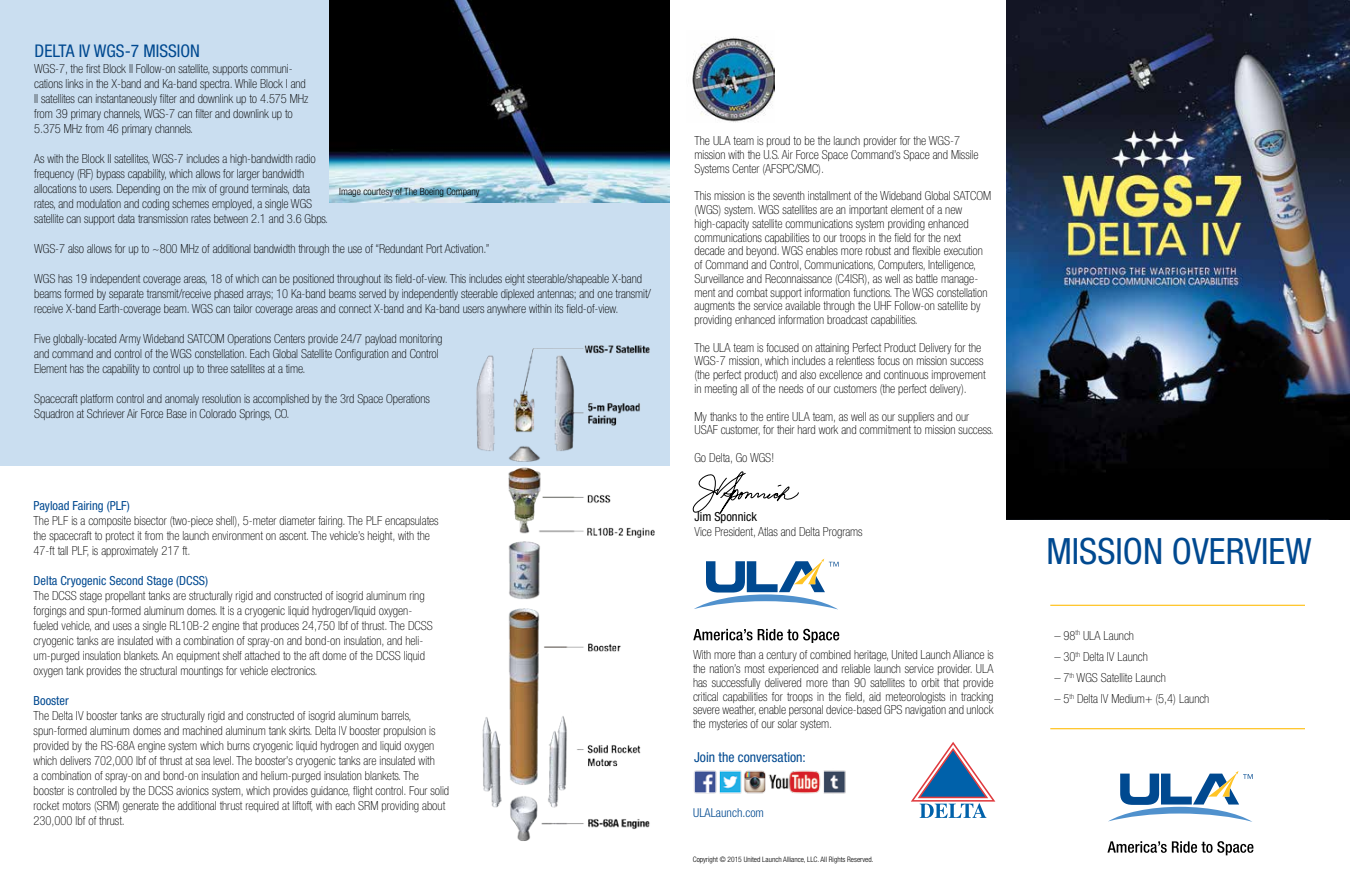
<style>
.page{position:relative;width:1350px;height:878px;background:#fff}
.page>*{position:absolute;margin:0;border:0;box-sizing:border-box;transform-origin:0 0}
.t1{font:condensed 36.25px "Helvetica Neue LT Std";color:#004990}
.t2{font:condensed 17.5px "Helvetica Neue LT Std";color:#004990}
.t3{font:condensed 13.75px "Helvetica Neue LT Std";color:#004990}
.t4{font:100 condensed 12.5px/15px "Helvetica Neue LT Std";color:#000}
.t5{font:condensed 12.5px "Helvetica Neue LT Std";color:#004990}
.t6{font:condensed 12.5px "Helvetica Neue LT Std";color:#000}
.t7{font:300 condensed 12.25px "Helvetica Neue LT Std";color:#004990}
.t8{font:300 condensed 10px "Helvetica Neue LT Std";color:#000}
.t9{font:300 condensed 7.5px "Helvetica Neue LT Std";color:#000}
</style>
<div class="page">
<div style="left:0;top:0;width:670px;height:466px;background:#cadef0"></div>
<svg style="left:1109px;top:771px;width:144px;height:50px"></svg>
<svg style="left:1107px;top:841px;width:146px;height:14px"></svg>
<img style="left:1007px;top:0;width:343px;height:519px">
<img style="left:694px;top:770px;width:152px;height:24px">
<hr style="left:1050px;top:728px;width:255px;height:1px;background:#ffc425">
<hr style="left:1050px;top:604px;width:255px;height:2px;background:#ffc425">
<svg style="left:693px;top:471px;width:106px;height:42px"></svg>
<img style="left:692px;top:36px;width:83px;height:87px">
<img style="left:476px;top:345px;width:179px;height:496px">
<svg style="left:911px;top:742px;width:84px;height:75px"></svg>
<svg style="left:694px;top:558px;width:145px;height:51px"></svg>
<svg style="left:693px;top:628px;width:146px;height:15px"></svg>
<img style="left:329px;top:0;width:341px;height:202px">
<h2 class="t2" style="left:35px;top:41px;width:167px">Delta IV WGS-7 MISSION</h2>
<p class="t4" style="left:34px;top:61px;width:276px">WGS-7, the first Block II Follow-on satellite, supports communi&shy;cations links in the X-band and Ka-band spectra. While Block I and II satellites can instantaneously filter and downlink up to 4.575 MHz from 39 primary channels, WGS-7 can filter and downlink up to 5.375 MHz from 46 primary channels.</p>
<p class="t4" style="left:34px;top:151px;width:296px">As with the Block II satellites, WGS-7 includes a high-bandwidth radio frequency (RF) bypass capability, which allows for larger bandwidth allocations to users. Depending on the mix of ground terminals, data rates, and modulation and coding schemes employed, a single WGS satellite can support data transmission rates between 2.1 and 3.6 Gbps.</p>
<p class="t4" style="left:34px;top:241px;width:457px">WGS-7 also allows for up to ~800 MHz of additional bandwidth through the use of “Redundant Port Activation.”</p>
<p class="t4" style="left:34px;top:271px;width:618px">WGS has 19 independent coverage areas, 18 of which can be positioned throughout its field-of-view. This includes eight steerable/shapeable X-band beams formed by separate transmit/receive phased arrays; 10 Ka-band beams served by independently steerable diplexed antennas; and one transmit/ receive X-band Earth-coverage beam. WGS can tailor coverage areas and connect X-band and Ka-band users anywhere within its field-of-view.</p>
<p class="t4" style="left:34px;top:331px;width:410px">Five globally-located Army Wideband SATCOM Operations Centers provide 24/7 payload monitoring and command and control of the WGS constellation. Each Global Satellite Configuration and Control<br>Element has the capability to control up to three satellites at a time.</p>
<p class="t4" style="left:34px;top:391px;width:397px">Spacecraft platform control and anomaly resolution is accomplished by the 3rd Space Operations<br>Squadron at Schriever Air Force Base in Colorado Springs, CO.</p>
<p class="t8" style="left:339px;top:186px;width:142px">Image courtesy of The Boeing Company</p>
<p class="t5" style="left:34px;top:498px;width:98px">Payload Fairing (PLF)</p>
<p class="t4" style="left:34px;top:513px;width:407px">The PLF is a composite bisector (two-piece shell), 5-meter diameter fairing. The PLF encapsulates the spacecraft to protect it from the launch environment on ascent. The vehicle’s height, with the<br>47-ft tall PLF, is approximately 217 ft.</p>
<p class="t5" style="left:34px;top:573px;width:176px">Delta Cryogenic Second Stage (DCSS)</p>
<p class="t4" style="left:34px;top:588px;width:401px">The DCSS stage propellant tanks are structurally rigid and constructed of isogrid aluminum ring forgings and spun-formed aluminum domes. It is a cryogenic liquid hydrogen/liquid oxygen&shy;fueled vehicle, and uses a single RL10B-2 engine that produces 24,750 lbf of thrust. The DCSS cryogenic tanks are insulated with a combination of spray-on and bond-on insulation, and heli&shy;um-purged insulation blankets. An equipment shelf attached to the aft dome of the DCSS liquid oxygen tank provides the structural mountings for vehicle electronics.</p>
<p class="t5" style="left:34px;top:693px;width:37px">Booster</p>
<p class="t4" style="left:34px;top:708px;width:417px">The Delta IV booster tanks are structurally rigid and constructed of isogrid aluminum barrels, spun-formed aluminum domes and machined aluminum tank skirts. Delta IV booster propulsion is provided by the RS-68A engine system which burns cryogenic liquid hydrogen and liquid oxygen which delivers 702,000 lbf of thrust at sea level. The booster’s cryogenic tanks are insulated with<br>a combination of spray-on and bond-on insulation and helium-purged insulation blankets. The booster is controlled by the DCSS avionics system, which provides guidance, flight control. Four solid rocket motors (SRM) generate the additional thrust required at liftoff, with each SRM providing about 230,000 lbf of thrust.</p>
<p class="t4" style="left:694px;top:134px;width:286px;line-height:13.8px">The ULA team is proud to be the launch provider for the WGS-7 mission with the U.S. Air Force Space Command’s Space and Missile<br>Systems Center (AFSPC/SMC).</p>
<p class="t4" style="left:694px;top:189px;width:298px;line-height:13.8px">This mission is the seventh installment of the Wideband Global SATCOM (WGS) system. WGS satellites are an important element of a new high-capacity satellite communications system providing enhanced communications capabilities to our troops in the field for the next decade and beyond. WGS enables more robust and flexible execution of Command and Control, Communications, Computers, Intelligence, Surveillance and Reconnaissance (C4ISR), as well as battle manage&shy;ment and combat support information functions. The WGS constellation augments the service available through the UHF Follow-on satellite by providing enhanced information broadcast capabilities.</p>
<p class="t4" style="left:694px;top:340px;width:293px;line-height:13.8px">The ULA team is focused on attaining Perfect Product Delivery for the WGS-7 mission, which includes a relentless focus on mission success (the perfect product) and also excellence and continuous improvement in meeting all of the needs of our customers (the perfect delivery).</p>
<p class="t4" style="left:694px;top:409px;width:301px;line-height:13.8px">My thanks to the entire ULA team, as well as our suppliers and our<br>USAF customer, for their hard work and commitment to mission success.</p>
<p class="t4" style="left:694px;top:450px;width:81px">Go Delta, Go WGS!</p>
<p class="t6" style="left:694px;top:509px;width:64px">Jim Sponnick</p>
<p class="t4" style="left:694px;top:524px;width:170px">Vice President, Atlas and Delta Programs</p>
<p class="t4" style="left:693px;top:648px;width:302px;line-height:13.8px;text-align:justify">With more than a century of combined heritage, United Launch Alliance is the nation’s most experienced and reliable launch service provider. ULA has successfully delivered more than 90 satellites to orbit that provide critical capabilities for troops in the field, aid meteorologists in tracking severe weather, enable personal device-based GPS navigation and unlock the mysteries of our solar system.</p>
<p class="t3" style="left:694px;top:749px;width:113px">Join the conversation:</p>
<p class="t7" style="left:693px;top:805px;width:72px">ULALaunch.com</p>
<p class="t9" style="left:693px;top:855px;width:182px">Copyright © 2015 United Launch Alliance, LLC. All Rights Reserved.</p>
<h1 class="t1" style="left:1046px;top:530px;width:267px">MISSION OVERVIEW</h1>
<p class="t4" style="left:1054px;top:627px;width:81px">– 98<sup>th</sup> ULA Launch</p>
<p class="t4" style="left:1054px;top:648px;width:95px">– 30<sup>th</sup> Delta IV Launch</p>
<p class="t4" style="left:1054px;top:670px;width:113px">– 7<sup>th</sup> WGS Satellite Launch</p>
<p class="t4" style="left:1054px;top:691px;width:157px">– 5<sup>th</sup> Delta IV Medium+ (5,4) Launch</p>
</div>
